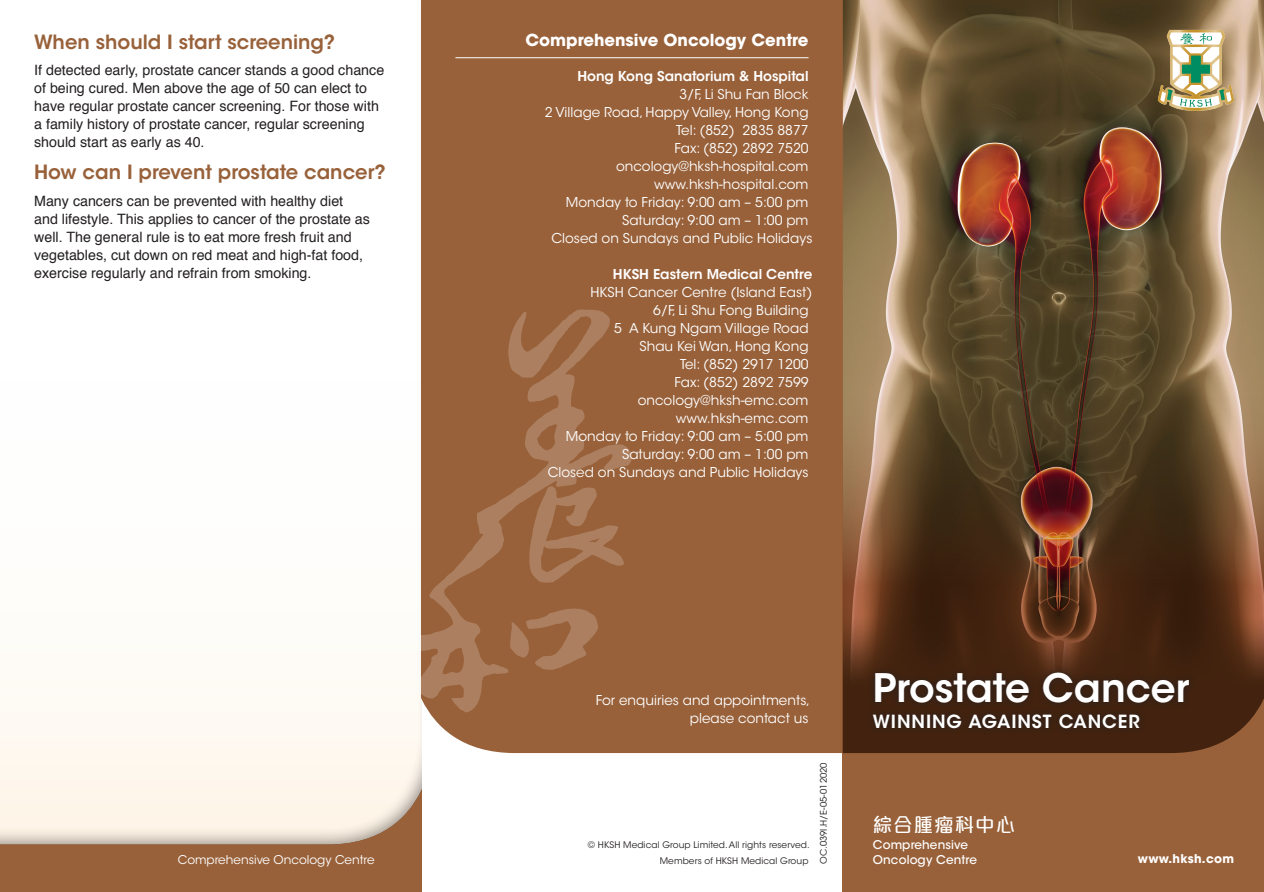
<style>
.page{position:relative;width:1264px;height:892px;background:#fff}
.page>*{position:absolute;margin:0;border:0;box-sizing:border-box;transform-origin:0 0}
.t1{font:600 39px "ITC Avant Garde Std";color:#fff}
.t2{font:600 19.5px "ITC Avant Garde Std";color:#98613a}
.t3{font:500 19.5px "M Elle HK";letter-spacing:.05em;color:#fff}
.t4{font:600 18px "ITC Avant Garde Std";letter-spacing:.05em;color:#fff}
.t5{font:700 16.5px "ITC Avant Garde Std";color:#fff}
.t6{font:14.25px/18px "Helvetica";color:#231f20}
.t7{font:13.5px/18px "ITC Avant Garde Std";color:#fff;text-align:right}
.t8{font:600 13.5px "ITC Avant Garde Std";color:#fff}
.t9{font:12px "ITC Avant Garde Std";color:#fff}
.t10{font:500 12px/15px "ITC Avant Garde Std";letter-spacing:.01em;color:#fff}
.t11{font:700 12px "ITC Avant Garde Std";letter-spacing:.025em;color:#fff}
.t12{font:9px "ITC Avant Garde Std";letter-spacing:.01em;color:#231f20}
</style>
<div class="page">
<div style="left:0;top:0;width:421px;height:892px;background:#98613a"></div>
<div style="left:0;top:0;width:421px;height:847px;background:#231f20;opacity:.5"></div>
<div style="left:842px;top:0;width:421px;height:892px;background:#98613a"></div>
<div style="left:421px;top:0;width:421px;height:753px;background:#98613a"></div>
<svg style="left:421px;top:309px;width:211px;height:404px;fill:#98613a"></svg>
<hr style="left:455px;top:57px;width:353px;height:1px;background:#fff">
<svg style="left:842px;top:0;width:421px;height:753px"></svg>
<div style="left:865px;top:665px;width:330px;height:70px;background:#3d2212"></div>
<svg style="left:1157px;top:30px;width:76px;height:81px"></svg>
<h2 class="t2" style="left:34px;top:29px;width:302px">When should I start screening?</h2>
<p class="t6" style="left:34px;top:62px;width:351px">If detected early, prostate cancer stands a good chance of being cured. Men above the age of 50 can elect to have regular prostate cancer screening. For those with a family history of prostate cancer, regular screening should start as early as 40.</p>
<h2 class="t2" style="left:34px;top:160px;width:353px">How can I prevent prostate cancer?</h2>
<p class="t6" style="left:34px;top:192px;width:337px">Many cancers can be prevented with healthy diet and lifestyle. This applies to cancer of the prostate as well. The general rule is to eat more fresh fruit and vegetables, cut down on red meat and high-fat food, exercise regularly and refrain from smoking.</p>
<p class="t9" style="left:178px;top:852px;width:198px">Comprehensive Oncology Centre</p>
<p class="t5" style="left:525px;top:30px;width:284px">Comprehensive Oncology Centre</p>
<p class="t8" style="left:577px;top:68px;width:233px">Hong Kong Sanatorium &amp; Hospital</p>
<p class="t7" style="left:544px;top:86px;width:269px">3/F, Li Shu Fan Block<br>2 Village Road, Happy Valley, Hong Kong<br>Tel: (852) 2835 8877<br>Fax: (852) 2892 7520 oncology@hksh-hospital.com www.hksh-hospital.com<br>Monday to Friday: 9:00 am – 5:00 pm<br>Saturday: 9:00 am – 1:00 pm<br>Closed on Sundays and Public Holidays</p>
<p class="t8" style="left:613px;top:265px;width:201px">HKSH Eastern Medical Centre</p>
<p class="t7" style="left:547px;top:283px;width:266px">HKSH Cancer Centre (Island East)<br>6/F, Li Shu Fong Building<br>5 A Kung Ngam Village Road<br>Shau Kei Wan, Hong Kong<br>Tel: (852) 2917 1200<br>Fax: (852) 2892 7599 oncology@hksh-emc.com www.hksh-emc.com<br>Monday to Friday: 9:00 am – 5:00 pm<br>Saturday: 9:00 am – 1:00 pm<br>Closed on Sundays and Public Holidays</p>
<p class="t7" style="left:595px;top:691px;width:216px">For enquiries and appointments, please contact us</p>
<p class="t12" style="left:588px;top:839px;width:223px">© HKSH Medical Group Limited. All rights reserved.</p>
<p class="t12" style="left:659px;top:855px;width:150px">Members of HKSH Medical Group</p>
<p class="t12" style="left:817px;top:864px;width:103px;rotate:-90deg">OC.039I.H/E-05-012020</p>
<h1 class="t1" style="left:872px;top:663px;width:318px">Prostate Cancer</h1>
<h3 class="t4" style="left:872px;top:709px;width:268px">WINNING AGAINST CANCER</h3>
<h2 class="t3" style="left:872px;top:815px;width:144px">綜合腫瘤科中⼼</h2>
<p class="t10" style="left:872px;top:837px;width:106px">Comprehensive<br>Oncology Centre</p>
<p class="t11" style="left:1137px;top:850px;width:98px">www.hksh.com</p>
</div>
